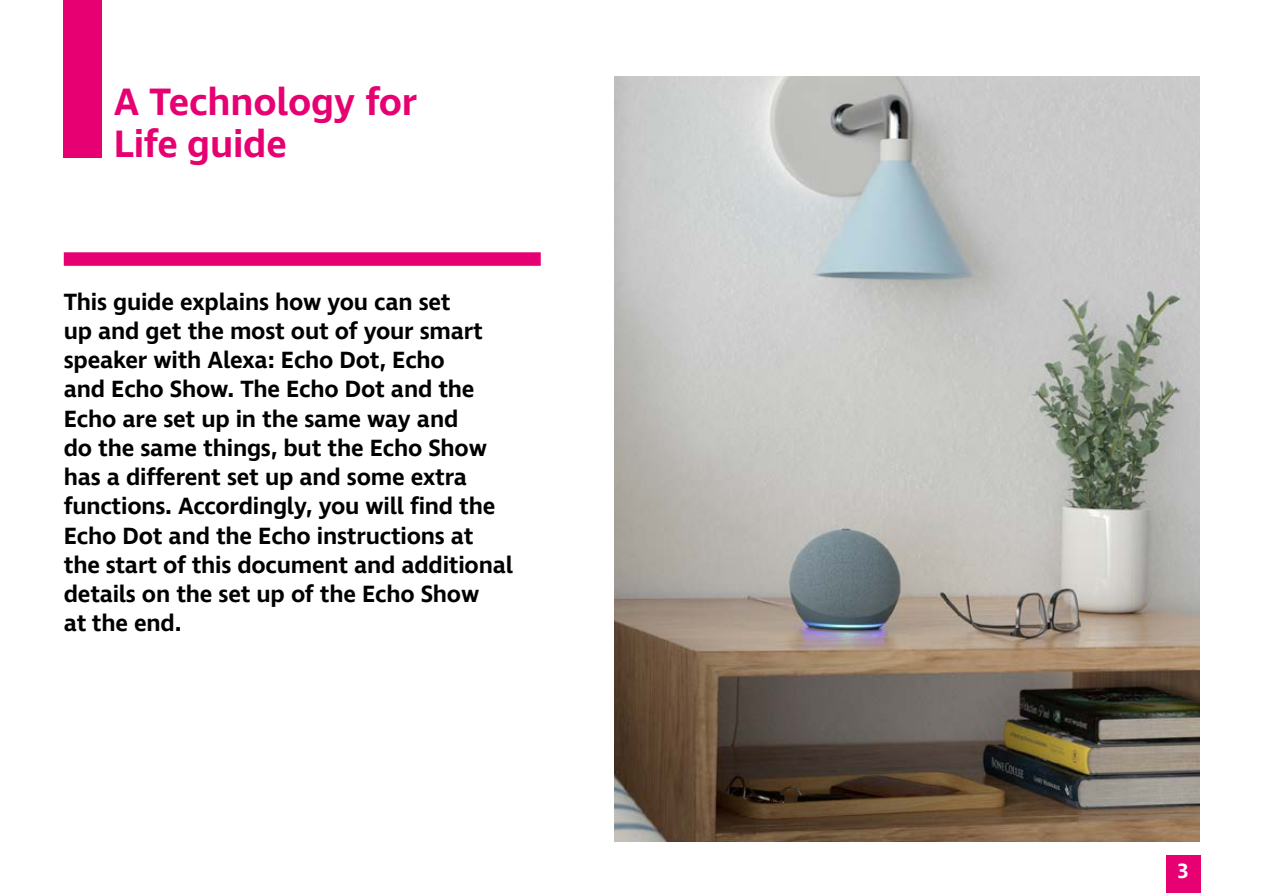
<style>
.page{position:relative;width:1263px;height:893px;background:#fff}
.page>*{position:absolute;margin:0;border:0;box-sizing:border-box;transform-origin:0 0}
.t1{font:600 39px/42px "Ingra";letter-spacing:-.005em;color:#e60071}
.P-16{font:600 24px/29.2px "Ingra";letter-spacing:-.01em;color:#000}
.t2{font:600 21px "Ingra";color:#fff}
</style>
<div class="page">
<div style="left:1166px;top:856px;width:34px;height:37px;background:#e60071"></div>
<img style="left:614px;top:77px;width:585px;height:765px">
<div style="left:64px;top:252px;width:477px;height:14px;background:#e60071"></div>
<div style="left:64px;top:0;width:38px;height:157px;background:#e60071"></div>
<h2 class="t1" style="left:114px;top:83px;width:305px">A Technology for<br>Life guide</h2>
<p class="P-16" style="left:64px;top:288px;width:451px">This guide explains how you can set<br>up and get the most out of your smart speaker with Alexa: Echo Dot, Echo<br>and Echo Show. The Echo Dot and the Echo are set up in the same way and<br>do the same things, but the Echo Show has a different set up and some extra functions. Accordingly, you will find the Echo Dot and the Echo instructions at the start of this document and additional details on the set up of the Echo Show<br>at the end.</p>
<p class="t2" style="left:1178px;top:857px;width:12px">3</p>
</div>
